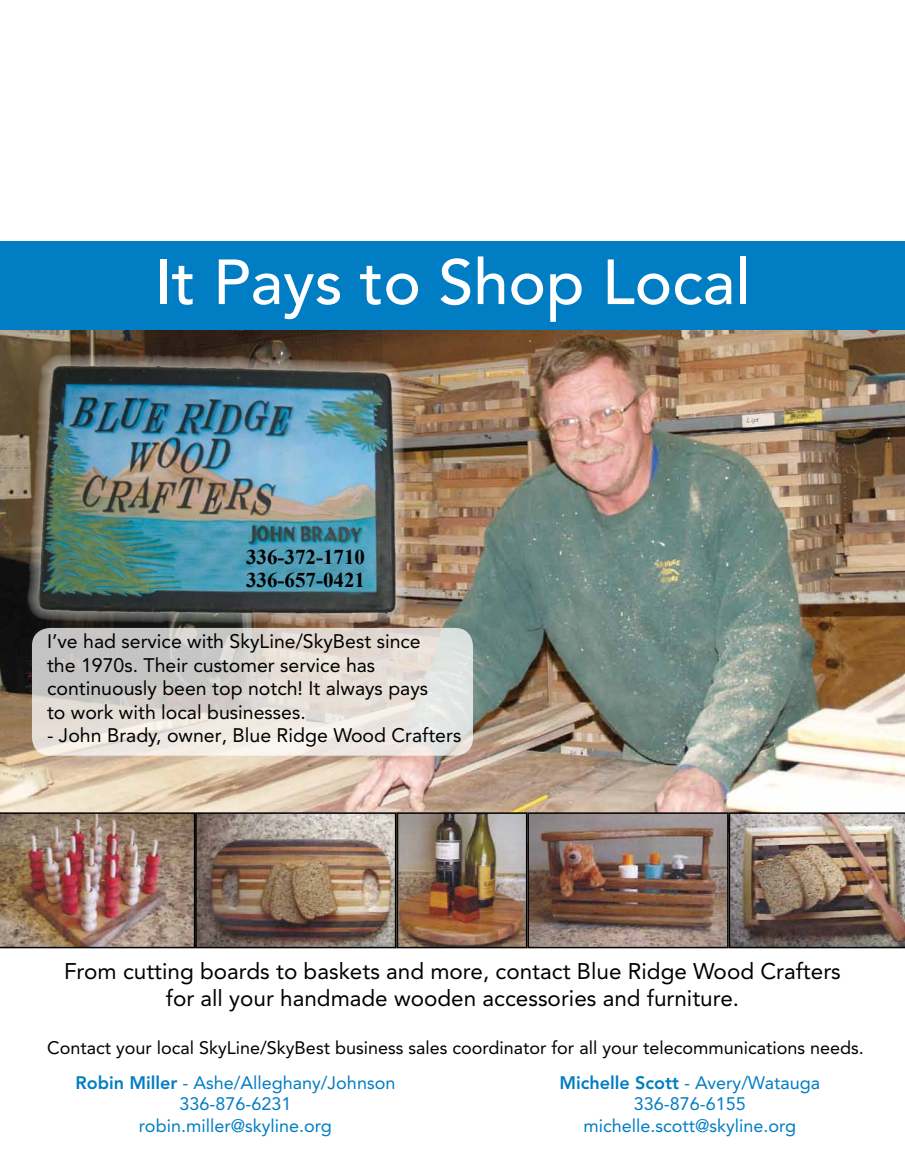
<style>
.page{position:relative;width:905px;height:1161px;background:#fff}
.page>*{position:absolute;margin:0;border:0;box-sizing:border-box;transform-origin:0 0}
.t1{font:500 63px "Avenir";color:#fff}
.t2{font:22.5px/27px "Avenir";color:#000;text-align:center}
.t3{font:700 21px/22.5px "Times New Roman";color:#000}
.t4{font:19.5px/23.4px "Avenir";color:#000}
.t5{font:18px/21.6px "Avenir";color:#007dc3;text-align:center}
.t6{font:18px "Avenir";color:#000}
.s1{font-weight:800}
</style>
<div class="page">
<img style="left:0;top:330px;width:904px;height:482px">
<svg style="left:27px;top:349px;width:388px;height:284px;background:#715c44"></svg>
<img style="left:35px;top:349px;width:375px;height:280px">
<svg style="left:32px;top:628px;width:441px;height:128px;background:#dedad5"></svg>
<div style="left:0;top:241px;width:904px;height:89px;background:#007dc3"></div>
<img style="left:198px;top:815px;width:195px;height:130px">
<img style="left:0;top:812px;width:195px;height:136px">
<div style="left:195px;top:812px;width:201px;height:136px;border:2px solid #000"></div>
<img style="left:399px;top:815px;width:125px;height:130px">
<div style="left:396px;top:812px;width:131px;height:136px;border:2px solid #000"></div>
<img style="left:530px;top:815px;width:195px;height:130px">
<div style="left:527px;top:812px;width:201px;height:136px;border:2px solid #000"></div>
<img style="left:728px;top:812px;width:176px;height:136px">
<h1 class="t1" style="left:155px;top:246px;width:597px">It Pays to Shop Local</h1>
<p class="t3" style="left:246px;top:546px;width:120px">336-372-1710<br>336-657-0421</p>
<p class="t4" style="left:47px;top:630px;width:382px">I’ve had service with SkyLine/SkyBest since the 1970s. Their customer service has continuously been top notch! It always pays to work with local businesses.</p>
<p class="t4" style="left:47px;top:724px;width:416px">- John Brady, owner, Blue Ridge Wood Crafters</p>
<p class="t2" style="left:64px;top:958px;width:778px">From cutting boards to baskets and more, contact Blue Ridge Wood Crafters for all your handmade wooden accessories and furniture.</p>
<p class="t6" style="left:47px;top:1038px;width:818px">Contact your local SkyLine/SkyBest business sales coordinator for all your telecommunications needs.</p>
<p class="t5" style="left:75px;top:1072px;width:321px"><span class="s1">Robin Miller</span> - Ashe/Alleghany/Johnson<br>336-876-6231<br>robin.miller@skyline.org</p>
<p class="t5" style="left:559px;top:1072px;width:262px"><span class="s1">Michelle Scott</span> - Avery/Watauga<br>336-876-6155 michelle.scott@skyline.org</p>
</div>
